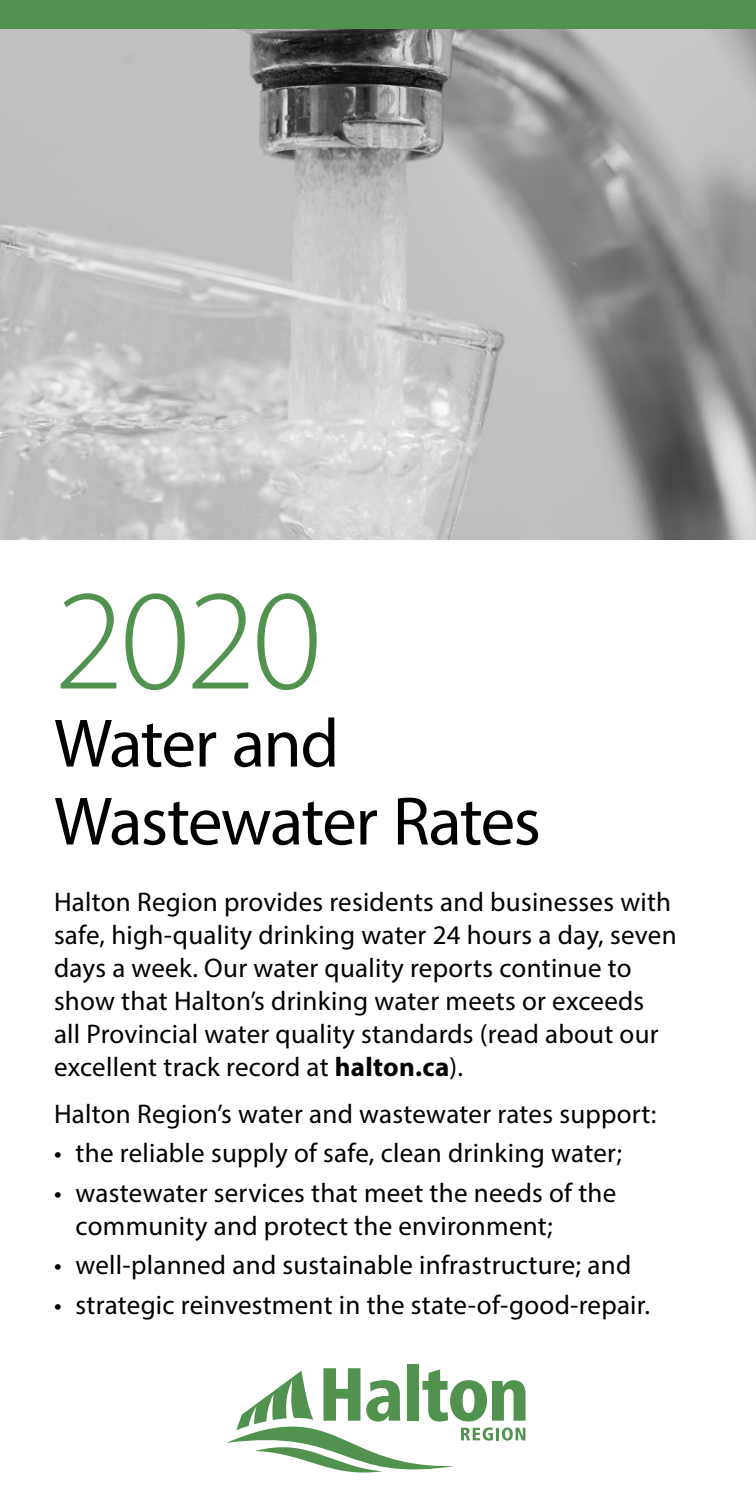
<style>
.page{position:relative;width:756px;height:1512px;background:#fff}
.page>*{position:absolute;margin:0;border:0;box-sizing:border-box;transform-origin:0 0}
.t1{font:300 144px "Myriad Pro";color:#51924f}
.t2{font:69px/78px "Myriad Pro";letter-spacing:-.025em;color:#000}
.body{font:27px/33px "Myriad Pro";letter-spacing:.01em;color:#000}
.s1{font-weight:700}
</style>
<div class="page">
<img style="left:0;top:28px;width:756px;height:512px">
<div style="left:407px;top:1364px;width:12px;height:57px;background:#51924f"></div>
<svg style="left:227px;top:1368px;width:299px;height:105px"></svg>
<div style="left:0;top:0;width:756px;height:28px;background:#51924f"></div>
<h1 class="t1" style="left:54px;top:554px;width:270px">2020</h1>
<h2 class="t2" style="left:54px;top:703px;width:488px">Water and<br>Wastewater Rates</h2>
<p class="body" style="left:54px;top:885px;width:624px">Halton Region provides residents and businesses with safe, high-quality drinking water 24 hours a day, seven days a week. Our water quality reports continue to show that Halton’s drinking water meets or exceeds all Provincial water quality standards (read about our excellent track record at <span class="s1">halton.ca</span>).</p>
<p class="body" style="left:54px;top:1097px;width:604px">Halton Region’s water and wastewater rates support:</p>
<p class="body" style="left:54px;top:1136px;width:570px">• the reliable supply of safe, clean drinking water;</p>
<p class="body" style="left:76px;top:1176px;width:542px;text-indent:-22px">• wastewater services that meet the needs of the community and protect the environment;</p>
<p class="body" style="left:54px;top:1248px;width:579px">• well-planned and sustainable infrastructure; and</p>
<p class="body" style="left:54px;top:1288px;width:598px">• strategic reinvestment in the state-of-good-repair.</p>
</div>
